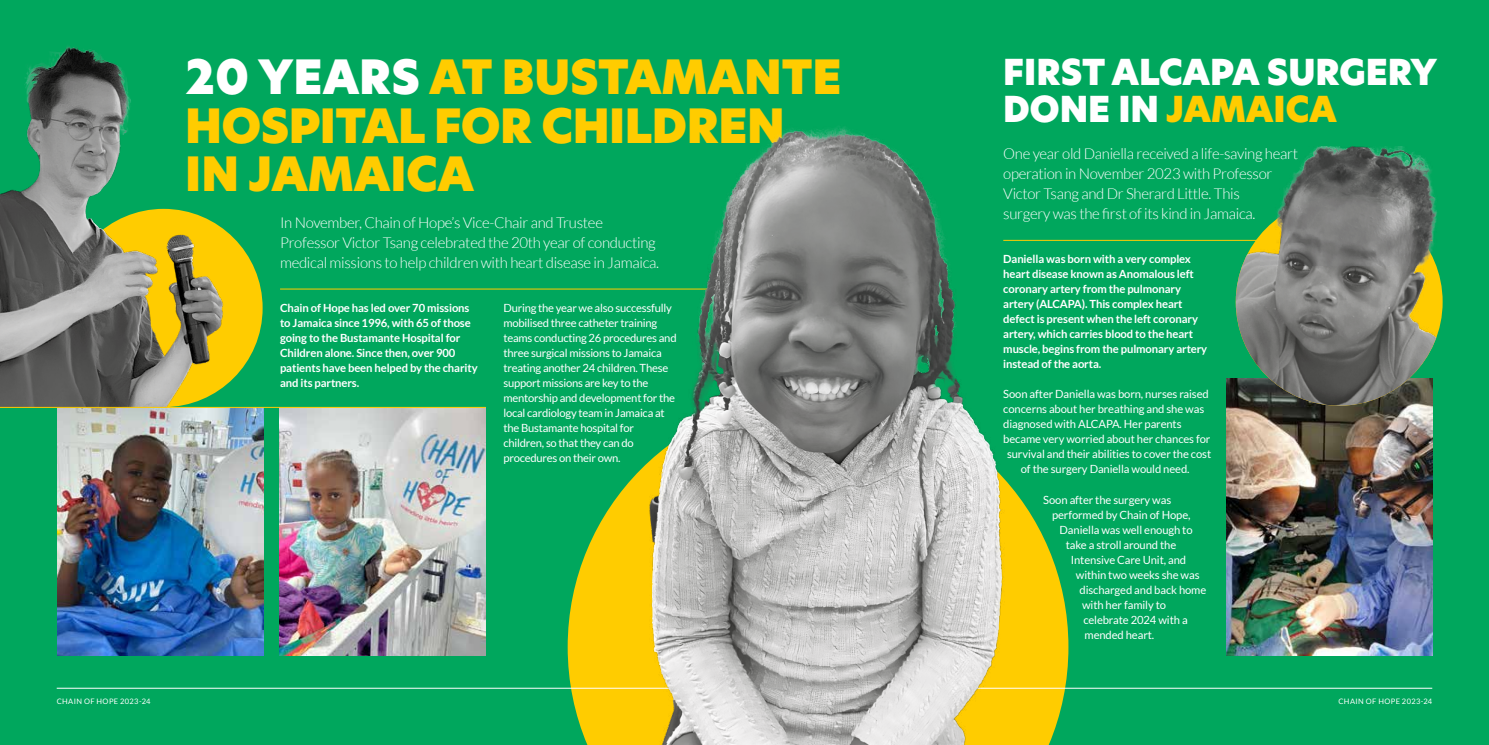
<style>
.page{position:relative;width:1489px;height:745px;background:#fff}
.page>*{position:absolute;margin:0;border:0;box-sizing:border-box;transform-origin:0 0}
.t1{font:46.25px/48.8px "New Hero Super";letter-spacing:-.01em;color:#fc0}
.t2{font:35px/37.6px "New Hero Super";color:#fff}
.t3{font:300 15px/20px "Lato";letter-spacing:-.02em;color:#fff}
.t4{font:11.25px/15px "Lato";letter-spacing:-.01em;color:#fff}
.t5{font:700 11.25px/15px "Lato";letter-spacing:-.01em;color:#fff}
.t6{font:7.5px "Lato";letter-spacing:.05em;color:#fff}
.s1{color:#fff}
.s2{color:#fc0}
</style>
<div class="page">
<div style="left:0;top:0;width:1488px;height:744px;background:#00a75d"></div>
<img style="left:280px;top:408px;width:205px;height:247px">
<img style="left:58px;top:408px;width:205px;height:247px">
<hr style="left:57px;top:687px;width:1374px;height:1px;background:#fff">
<img style="left:1226px;top:378px;width:205px;height:277px">
<hr style="left:280px;top:288px;width:429px;height:1px;background:#fc0">
<hr style="left:1003px;top:240px;width:428px;height:1px;background:#fc0">
<img style="left:0;top:46px;width:252px;height:361px">
<hr style="left:0;top:407px;width:485px;height:1px;background:#fc0">
<img style="left:549px;top:126px;width:606px;height:618px">
<img style="left:1235px;top:235px;width:207px;height:170px">
<img style="left:1260px;top:147px;width:182px;height:118px">
<h1 class="t1" style="left:185px;top:53px;width:658px"><span class="s1">20 YEARS</span> AT BUSTAMANTE<br>HOSPITAL FOR CHILDREN<br>IN JAMAICA</h1>
<h2 class="t2" style="left:1003px;top:54px;width:435px">FIRST ALCAPA SURGERY<br>DONE IN <span class="s2">JAMAICA</span></h2>
<h3 class="t3" style="left:280px;top:212px;width:380px">In November, Chain of Hope’s Vice-Chair and Trustee<br>Professor Victor Tsang celebrated the 20th year of conducting medical missions to help children with heart disease in Jamaica.</h3>
<h3 class="t3" style="left:1003px;top:144px;width:296px">One year old Daniella received a life-saving heart operation in November 2023 with Professor Victor Tsang and Dr Sherard Little. This<br>surgery was the first of its kind in Jamaica.</h3>
<p class="t5" style="left:1003px;top:251px;width:205px">Daniella was born with a very complex heart disease known as Anomalous left coronary artery from the pulmonary artery (ALCAPA). This complex heart defect is present when the left coronary artery, which carries blood to the heart muscle, begins from the pulmonary artery instead of the aorta.</p>
<p class="t4" style="left:1003px;top:386px;width:207px">Soon after Daniella was born, nurses raised</p>
<p class="t4" style="left:1003px;top:401px;width:202px">concerns about her breathing and she was</p>
<p class="t4" style="left:1003px;top:416px;width:180px">diagnosed with ALCAPA. Her parents</p>
<p class="t4" style="left:1003px;top:431px;width:209px">became very worried about her chances for</p>
<p class="t4" style="left:1007px;top:446px;width:206px">survival and their abilities to cover the cost</p>
<p class="t4" style="left:1020px;top:461px;width:170px">of the surgery Daniella would need.</p>
<p class="t4" style="left:1043px;top:491px;width:129px">Soon after the surgery was</p>
<p class="t4" style="left:1052px;top:506px;width:140px">performed by Chain of Hope,</p>
<p class="t4" style="left:1059px;top:521px;width:135px">Daniella was well enough to</p>
<p class="t4" style="left:1065px;top:536px;width:112px">take a stroll around the</p>
<p class="t4" style="left:1070px;top:551px;width:117px">Intensive Care Unit, and</p>
<p class="t4" style="left:1075px;top:566px;width:125px">within two weeks she was</p>
<p class="t4" style="left:1079px;top:581px;width:128px">discharged and back home</p>
<p class="t4" style="left:1081px;top:596px;width:85px">with her family to</p>
<p class="t4" style="left:1083px;top:611px;width:106px">celebrate 2024 with a</p>
<p class="t4" style="left:1084px;top:626px;width:71px">mended heart.</p>
<p class="t5" style="left:280px;top:300px;width:199px">Chain of Hope has led over 70 missions to Jamaica since 1996, with 65 of those going to the Bustamante Hospital for Children alone. Since then, over 900 patients have been helped by the charity and its partners.</p>
<p class="t4" style="left:503px;top:300px;width:175px">During the year we also successfully mobilised three catheter training teams conducting 26 procedures and three surgical missions to Jamaica treating another 24 children. These support missions are key to the mentorship and development for the local cardiology team in Jamaica at the Bustamante hospital for children, so that they can do procedures on their own.</p>
<p class="t6" style="left:57px;top:696px;width:95px">CHAIN OF HOPE 2023-24</p>
<p class="t6" style="left:1338px;top:696px;width:95px">CHAIN OF HOPE 2023-24</p>
</div>
